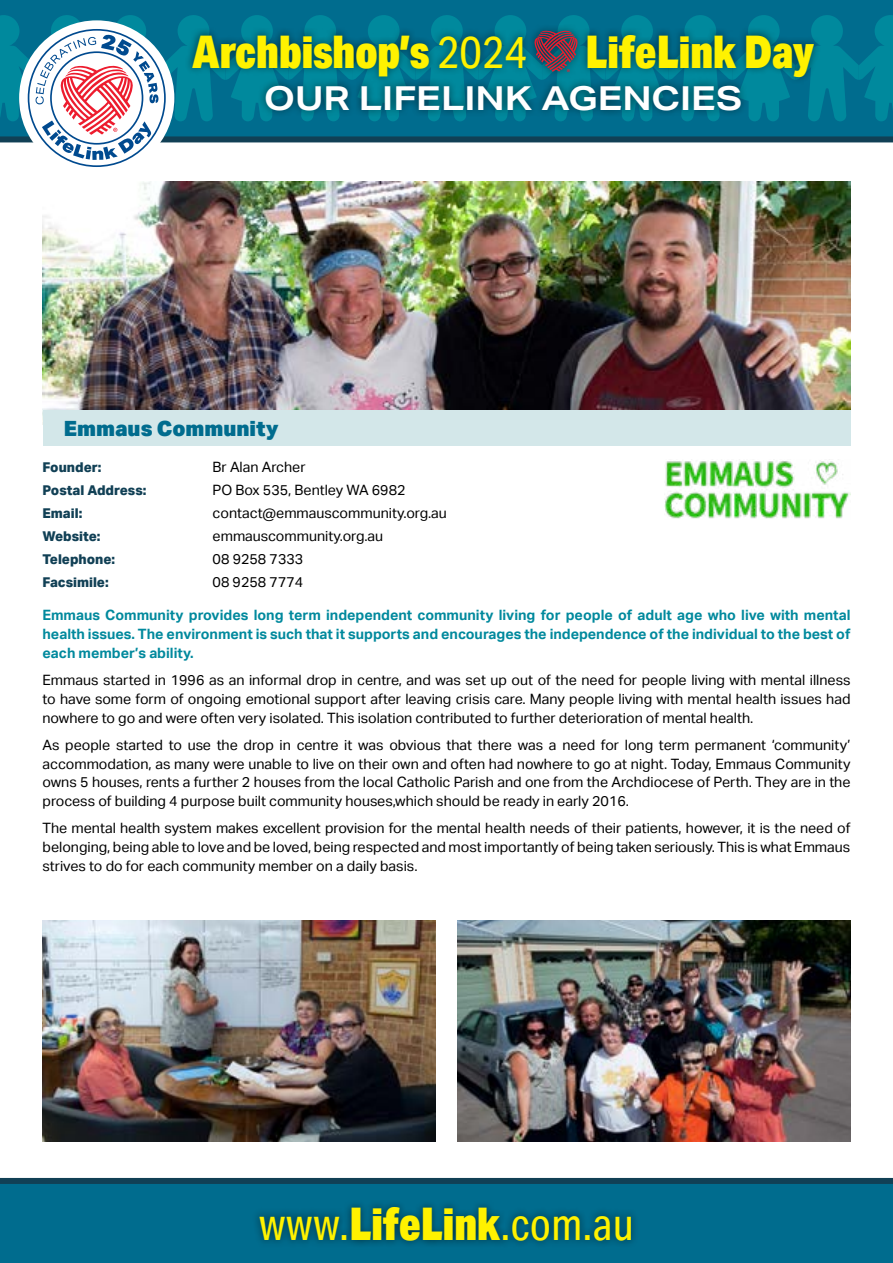
<style>
.page{position:relative;width:893px;height:1263px;background:#fff}
.page>*{position:absolute;margin:0;border:0;box-sizing:border-box;transform-origin:0 0}
.t1{font:900 45px "Aktiv Grotesk Cd";color:#fff200}
.t2{font:45px "Aktiv Grotesk Cd";color:#fff200}
.t3{font:700 33px "Aktiv Grotesk Ex";color:#fff}
.t4{font:900 21px "Aktiv Grotesk";color:#006c8e}
.t5{font:14.25px/18.8px "Aktiv Grotesk";color:#000;text-align:justify}
.t6{font:700 14.25px/18.8px "Aktiv Grotesk";color:#00899d;text-align:justify}
.t7{font:800 13.5px "Aktiv Grotesk";color:#114055}
.s1{font-weight:400}
.s2{font-weight:900}
</style>
<div class="page">
<div style="left:0;top:1178px;width:893px;height:85px;background:#006c8e"></div>
<div style="left:0;top:0;width:893px;height:136px;background:#006c8e"></div>
<div style="left:0;top:1178px;width:893px;height:6px;background:#114055"></div>
<div style="left:252px;top:1200px;width:387px;height:48px;background:#000;opacity:.5"></div>
<svg style="left:0;top:15px;width:893px;height:145px"></svg>
<img style="left:43px;top:182px;width:807px;height:228px">
<div style="left:43px;top:410px;width:807px;height:36px;background:#d3e7e9"></div>
<img style="left:664px;top:460px;width:186px;height:59px">
<img style="left:43px;top:921px;width:393px;height:221px">
<img style="left:457px;top:921px;width:393px;height:221px">
<h1 class="t1" style="left:192px;top:23px;width:336px">Archbishop’s <span class="s1">2024</span></h1>
<h1 class="t1" style="left:585px;top:23px;width:231px">LifeLink Day</h1>
<h2 class="t3" style="left:264px;top:78px;width:479px">OUR LIFELINK AGENCIES</h2>
<h3 class="t4" style="left:64px;top:415px;width:216px">Emmaus Community</h3>
<p class="t7" style="left:43px;top:459px;width:60px">Founder:</p>
<p class="t5" style="left:213px;top:457px;width:94px">Br Alan Archer</p>
<p class="t7" style="left:43px;top:482px;width:105px">Postal Address:</p>
<p class="t5" style="left:213px;top:480px;width:194px">PO Box 535, Bentley WA 6982</p>
<p class="t7" style="left:43px;top:505px;width:41px">Email:</p>
<p class="t5" style="left:213px;top:503px;width:236px">contact@emmauscommunity.org.au</p>
<p class="t7" style="left:43px;top:528px;width:60px">Website:</p>
<p class="t5" style="left:213px;top:526px;width:172px">emmauscommunity.org.au</p>
<p class="t7" style="left:43px;top:551px;width:74px">Telephone:</p>
<p class="t5" style="left:213px;top:549px;width:92px">08 9258 7333</p>
<p class="t7" style="left:43px;top:574px;width:68px">Facsimile:</p>
<p class="t5" style="left:213px;top:572px;width:92px">08 9258 7774</p>
<p class="t6" style="left:43px;top:606px;width:809px">Emmaus Community provides long term independent community living for people of adult age who live with mental health issues. The environment is such that it supports and encourages the independence of the individual to the best of each member’s ability.</p>
<p class="t5" style="left:43px;top:671px;width:809px">Emmaus started in 1996 as an informal drop in centre, and was set up out of the need for people living with mental illness to have some form of ongoing emotional support after leaving crisis care. Many people living with mental health issues had nowhere to go and were often very isolated. This isolation contributed to further deterioration of mental health.</p>
<p class="t5" style="left:43px;top:736px;width:809px">As people started to use the drop in centre it was obvious that there was a need for long term permanent ‘community’ accommodation, as many were unable to live on their own and often had nowhere to go at night. Today, Emmaus Community owns 5 houses, rents a further 2 houses from the local Catholic Parish and one from the Archdiocese of Perth. They are in the process of building 4 purpose built community houses,which should be ready in early 2016.</p>
<p class="t5" style="left:43px;top:819px;width:809px">The mental health system makes excellent provision for the mental health needs of their patients, however, it is the need of belonging, being able to love and be loved, being respected and most importantly of being taken seriously. This is what Emmaus strives to do for each community member on a daily basis.</p>
<h1 class="t2" style="left:259px;top:1197px;width:376px">www.<span class="s2">LifeLink</span>.com.au</h1>
</div>
